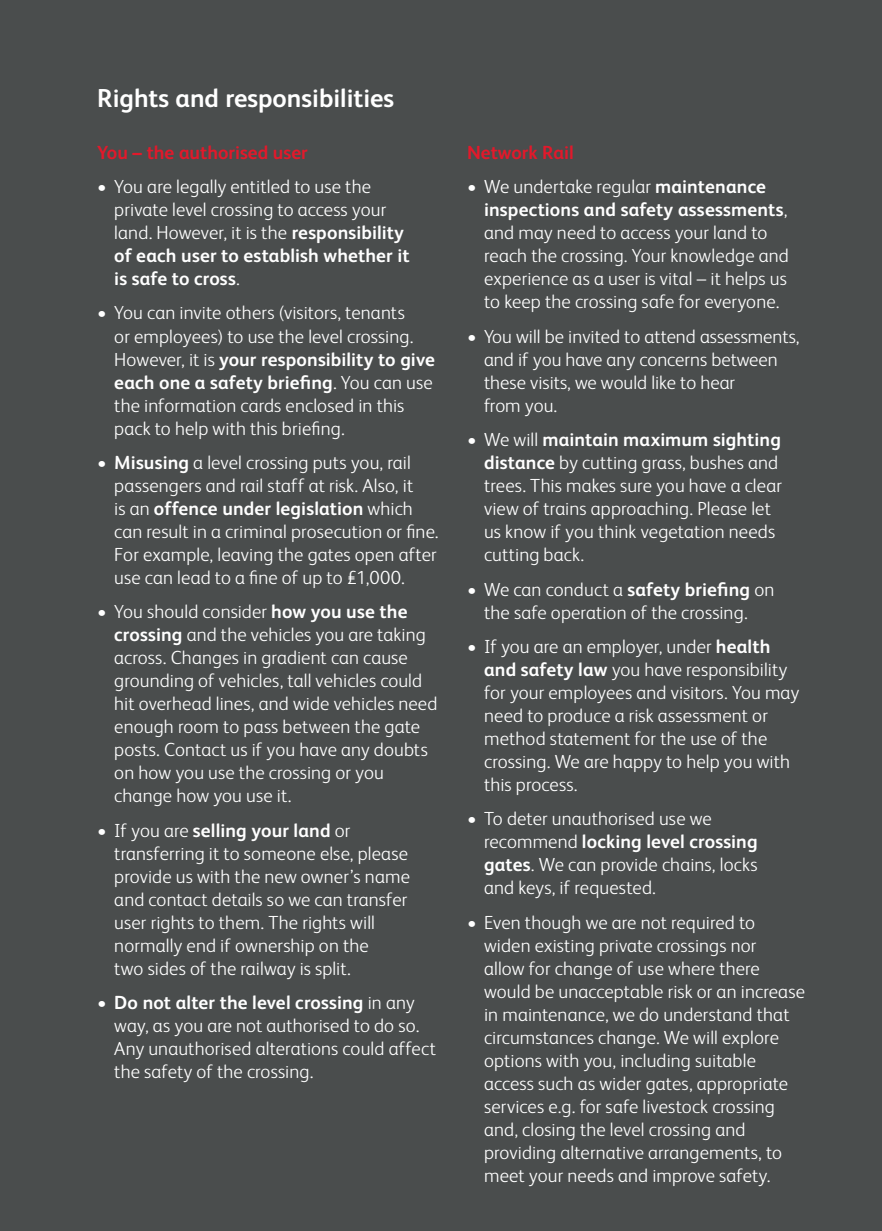
<style>
.page{position:relative;width:882px;height:1231px;background:#fff}
.page>*{position:absolute;margin:0;border:0;box-sizing:border-box;transform-origin:0 0}
.t1{font:700 26px "Network Rail Sans";color:#fff}
.t2{font:300 19px/23px "FS Albert";letter-spacing:.005em;color:#fff}
.t3{font:700 19px "FS Albert";color:#e2192b}
.s1{font-weight:700}
</style>
<div class="page">
<div style="left:0;top:0;width:881px;height:1231px;background:#4a4d4d"></div>
<h1 class="t1" style="left:97px;top:81px;width:298px">Rights and responsibilities</h1>
<p class="t3" style="left:97px;top:139px;width:212px">You – the authorised user</p>
<p class="t2" style="left:114px;top:174px;width:297px;text-indent:-17px">• You are legally entitled to use the private level crossing to access your land. However, it is the <span class="s1">responsibility of each user to establish whether it is safe to cross</span>.</p>
<p class="t2" style="left:114px;top:301px;width:322px;text-indent:-17px">• You can invite others (visitors, tenants<br>or employees) to use the level crossing.<br>However, it is <span class="s1">your responsibility to give each one a safety briefing</span>. You can use the information cards enclosed in this pack to help with this briefing.</p>
<p class="t2" style="left:114px;top:450px;width:326px;text-indent:-17px">• <span class="s1">Misusing</span> a level crossing puts you, rail passengers and rail staff at risk. Also, it<br>is an <span class="s1">offence under legislation</span> which can result in a criminal prosecution or fine.<br>For example, leaving the gates open after use can lead to a fine of up to £1,000.</p>
<p class="t2" style="left:114px;top:599px;width:324px;text-indent:-17px">• You should consider <span class="s1">how you use the crossing</span> and the vehicles you are taking across. Changes in gradient can cause grounding of vehicles, tall vehicles could hit overhead lines, and wide vehicles need enough room to pass between the gate posts. Contact us if you have any doubts on how you use the crossing or you change how you use it.</p>
<p class="t2" style="left:114px;top:818px;width:297px;text-indent:-17px">• If you are <span class="s1">selling your land</span> or transferring it to someone else, please provide us with the new owner’s name and contact details so we can transfer user rights to them. The rights will normally end if ownership on the<br>two sides of the railway is split.</p>
<p class="t2" style="left:114px;top:990px;width:323px;text-indent:-17px">• <span class="s1">Do not alter the level crossing</span> in any way, as you are not authorised to do so.<br>Any unauthorised alterations could affect the safety of the crossing.</p>
<p class="t3" style="left:467px;top:140px;width:108px">Network Rail</p>
<p class="t2" style="left:484px;top:174px;width:306px;text-indent:-17px">• We undertake regular <span class="s1">maintenance inspections and safety assessments</span>, and may need to access your land to reach the crossing. Your knowledge and experience as a user is vital – it helps us to keep the crossing safe for everyone.</p>
<p class="t2" style="left:484px;top:324px;width:317px;text-indent:-17px">• You will be invited to attend assessments, and if you have any concerns between these visits, we would like to hear<br>from you.</p>
<p class="t2" style="left:484px;top:427px;width:299px;text-indent:-17px">• We will <span class="s1">maintain maximum sighting distance</span> by cutting grass, bushes and trees. This makes sure you have a clear view of trains approaching. Please let us know if you think vegetation needs cutting back.</p>
<p class="t2" style="left:467px;top:577px;width:309px;text-align:center">• We can conduct a <span class="s1">safety briefing</span> on the safe operation of the crossing.</p>
<p class="t2" style="left:484px;top:634px;width:316px;text-indent:-17px">• If you are an employer, under <span class="s1">health and safety law</span> you have responsibility for your employees and visitors. You may need to produce a risk assessment or method statement for the use of the crossing. We are happy to help you with this process.</p>
<p class="t2" style="left:484px;top:806px;width:275px;text-indent:-17px">• To deter unauthorised use we recommend <span class="s1">locking level crossing gates</span>. We can provide chains, locks and keys, if requested.</p>
<p class="t2" style="left:484px;top:910px;width:322px;text-indent:-17px">• Even though we are not required to widen existing private crossings nor<br>allow for change of use where there would be unacceptable risk or an increase in maintenance, we do understand that circumstances change. We will explore options with you, including suitable access such as wider gates, appropriate services e.g. for safe livestock crossing and, closing the level crossing and providing alternative arrangements, to meet your needs and improve safety.</p>
</div>
